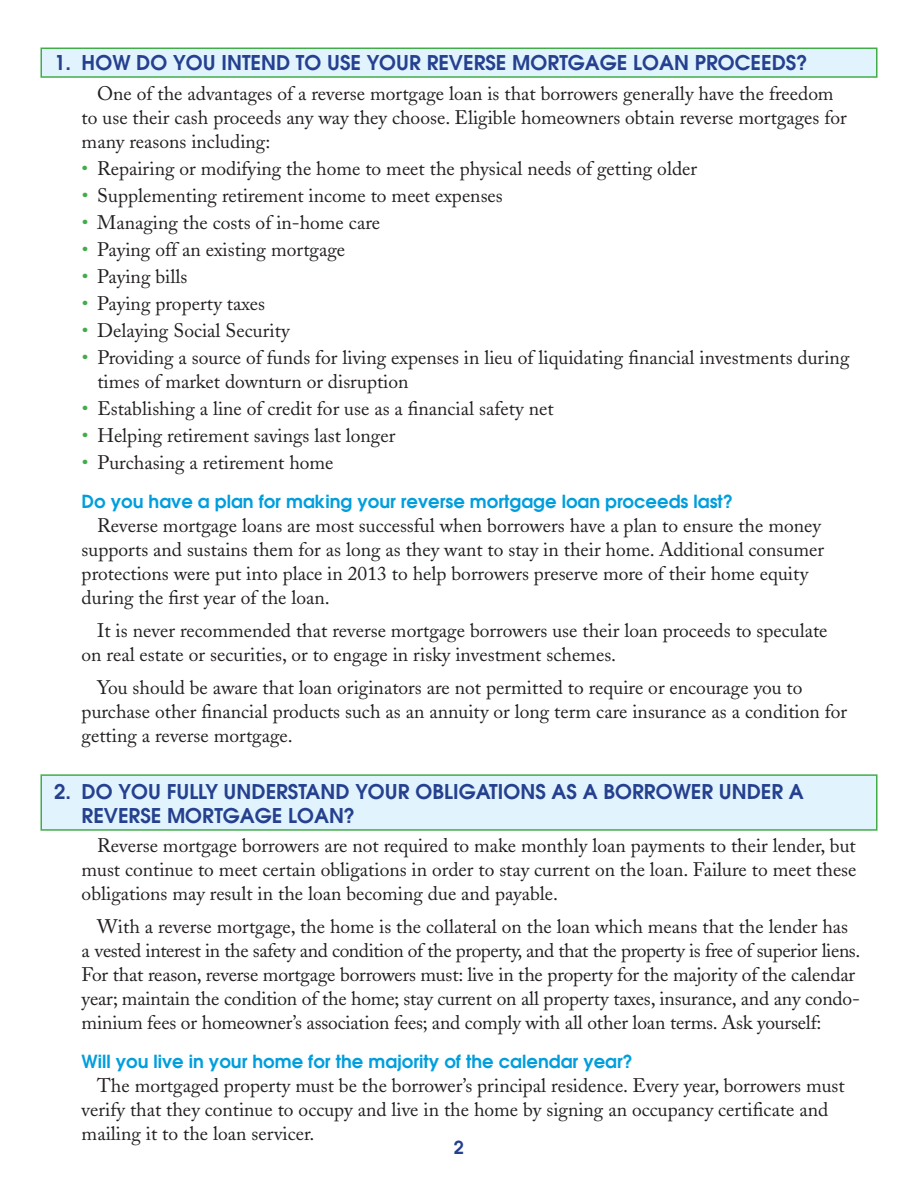
<style>
.page{position:relative;width:918px;height:1188px;background:#fff}
.page>*{position:absolute;margin:0;border:0;box-sizing:border-box;transform-origin:0 0}
.t1{font:600 20.25px/24px "Avant Garde";color:#25408f}
.t2{font:19.5px/24px "Adobe Caslon";color:#231f20}
.t3{font:600 18px "Avant Garde";color:#009edd}
.t4{font:600 18px "Avant Garde";color:#25408f}
.s1{color:#41ad49}
</style>
<div class="page">
<div style="left:40px;top:774px;width:838px;height:57px;background:#e1f4fd;border:2px solid #41ad49"></div>
<div style="left:40px;top:48px;width:838px;height:30px;background:#e1f4fd;border:2px solid #41ad49"></div>
<p class="t1" style="left:54px;top:50px;width:755px">1. HOW DO YOU INTEND TO USE YOUR REVERSE MORTGAGE LOAN PROCEEDS?</p>
<p class="t2" style="left:82px;top:81px;width:767px;text-indent:16px">One of the advantages of a reverse mortgage loan is that borrowers generally have the freedom to use their cash proceeds any way they choose. Eligible homeowners obtain reverse mortgages for many reasons including:</p>
<p class="t2" style="left:82px;top:156px;width:617px"><span class="s1">•</span> Repairing or modifying the home to meet the physical needs of getting older</p>
<p class="t2" style="left:82px;top:183px;width:423px"><span class="s1">•</span> Supplementing retirement income to meet expenses</p>
<p class="t2" style="left:82px;top:210px;width:300px"><span class="s1">•</span> Managing the costs of in-home care</p>
<p class="t2" style="left:82px;top:237px;width:265px"><span class="s1">•</span> Paying off an existing mortgage</p>
<p class="t2" style="left:82px;top:264px;width:107px"><span class="s1">•</span> Paying bills</p>
<p class="t2" style="left:82px;top:291px;width:185px"><span class="s1">•</span> Paying property taxes</p>
<p class="t2" style="left:82px;top:318px;width:210px"><span class="s1">•</span> Delaying Social Security</p>
<p class="t2" style="left:97px;top:345px;width:754px;text-indent:-16px"><span class="s1">•</span> Providing a source of funds for living expenses in lieu of liquidating financial investments during times of market downturn or disruption</p>
<p class="t2" style="left:82px;top:396px;width:473px"><span class="s1">•</span> Establishing a line of credit for use as a financial safety net</p>
<p class="t2" style="left:82px;top:423px;width:315px"><span class="s1">•</span> Helping retirement savings last longer</p>
<p class="t2" style="left:82px;top:450px;width:253px"><span class="s1">•</span> Purchasing a retirement home</p>
<p class="t3" style="left:82px;top:489px;width:653px">Do you have a plan for making your reverse mortgage loan proceeds last?</p>
<p class="t2" style="left:82px;top:513px;width:744px;text-indent:16px">Reverse mortgage loans are most successful when borrowers have a plan to ensure the money supports and sustains them for as long as they want to stay in their home. Additional consumer protections were put into place in 2013 to help borrowers preserve more of their home equity during the first year of the loan.</p>
<p class="t2" style="left:82px;top:618px;width:747px;text-indent:16px">It is never recommended that reverse mortgage borrowers use their loan proceeds to speculate on real estate or securities, or to engage in risky investment schemes.</p>
<p class="t2" style="left:82px;top:675px;width:767px;text-indent:16px">You should be aware that loan originators are not permitted to require or encourage you to purchase other financial products such as an annuity or long term care insurance as a condition for getting a reverse mortgage.</p>
<p class="t1" style="left:82px;top:779px;width:724px;text-indent:-28px">2. DO YOU FULLY UNDERSTAND YOUR OBLIGATIONS AS A BORROWER UNDER A<br>REVERSE MORTGAGE LOAN?</p>
<p class="t2" style="left:82px;top:834px;width:776px;text-align:justify;text-indent:16px">Reverse mortgage borrowers are not required to make monthly loan payments to their lender, but must continue to meet certain obligations in order to stay current on the loan. Failure to meet these obligations may result in the loan becoming due and payable.</p>
<p class="t2" style="left:82px;top:915px;width:780px;text-indent:16px">With a reverse mortgage, the home is the collateral on the loan which means that the lender has a vested interest in the safety and condition of the property, and that the property is free of superior liens.<br>For that reason, reverse mortgage borrowers must: live in the property for the majority of the calendar year; maintain the condition of the home; stay current on all property taxes, insurance, and any condo&shy;minium fees or homeowner’s association fees; and comply with all other loan terms. Ask yourself:</p>
<p class="t3" style="left:82px;top:1050px;width:553px">Will you live in your home for the majority of the calendar year?</p>
<p class="t2" style="left:82px;top:1074px;width:765px;text-indent:16px">The mortgaged property must be the borrower’s principal residence. Every year, borrowers must verify that they continue to occupy and live in the home by signing an occupancy certificate and mailing it to the loan servicer.</p>
<p class="t4" style="left:454px;top:1135px;width:12px">2</p>
</div>
